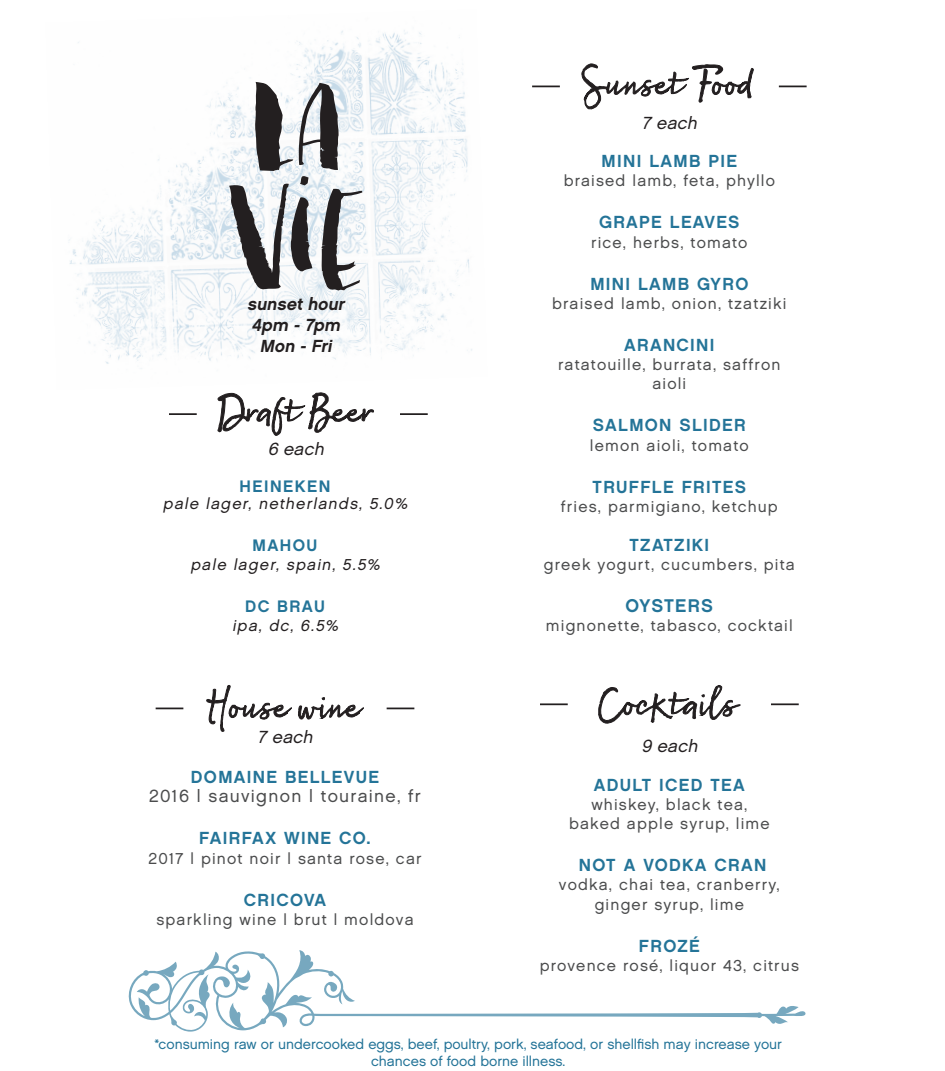
<style>
.page{position:relative;width:945px;height:1071px;background:#fff}
.page>*{position:absolute;margin:0;border:0;box-sizing:border-box;transform-origin:0 0}
.t1{font:18.38px "Chalet New York Nineteen Sixty";letter-spacing:.055em;color:#247498}
.t2{font:17.5px "Chalet New York Nineteen Sixty";letter-spacing:.075em;color:#247498}
.t3{font:17.5px "Chalet London Nineteen Sixty";letter-spacing:.075em;color:#4b4c4d}
.t4{font:italic 17.5px "Chalet New York Nineteen Sixty";color:#231f20}
.t5{font:italic 17.5px "Chalet London Nineteen Sixty";color:#231f20}
.t6{font:16.62px "Chalet New York Nineteen Sixty";letter-spacing:.09em;color:#247498}
.t7{font:15.75px/19.2px "Chalet London Nineteen Sixty";letter-spacing:.075em;color:#4b4c4d;text-align:center}
.t8{font:italic 15.75px "Chalet London Nineteen Sixty";color:#231f20}
.t9{font:14px "Chalet London Nineteen Sixty";color:#247498}
</style>
<div class="page">
<img style="left:68px;top:30px;width:404px;height:339px">
<svg style="left:229px;top:82px;width:133px;height:208px"></svg>
<svg style="left:581px;top:63px;width:173px;height:47px"></svg>
<svg style="left:532px;top:86px;width:28px;height:1px"></svg>
<svg style="left:779px;top:86px;width:28px;height:1px"></svg>
<hr style="left:169px;top:413px;width:28px;height:2px;background:#231f20">
<hr style="left:400px;top:413px;width:28px;height:2px;background:#231f20">
<svg style="left:217px;top:392px;width:157px;height:44px"></svg>
<svg style="left:156px;top:708px;width:27px;height:1px"></svg>
<svg style="left:387px;top:708px;width:27px;height:1px"></svg>
<svg style="left:206px;top:685px;width:158px;height:47px"></svg>
<hr style="left:540px;top:703px;width:28px;height:2px;background:#231f20">
<hr style="left:771px;top:703px;width:28px;height:2px;background:#231f20">
<svg style="left:598px;top:685px;width:143px;height:39px"></svg>
<svg style="left:128px;top:950px;width:678px;height:82px"></svg>
<p class="t4" style="left:247px;top:294px;width:102px">sunset hour</p>
<p class="t4" style="left:251px;top:315px;width:94px">4pm - 7pm</p>
<p class="t4" style="left:260px;top:336px;width:77px">Mon - Fri</p>
<p class="t5" style="left:268px;top:438px;width:62px">6 each</p>
<p class="t6" style="left:240px;top:476px;width:93px">HEINEKEN</p>
<p class="t8" style="left:163px;top:494px;width:249px">pale lager, netherlands, 5.0%</p>
<p class="t6" style="left:253px;top:535px;width:66px">MAHOU</p>
<p class="t8" style="left:190px;top:555px;width:194px">pale lager, spain, 5.5%</p>
<p class="t6" style="left:245px;top:596px;width:81px">DC BRAU</p>
<p class="t8" style="left:232px;top:616px;width:111px">ipa, dc, 6.5%</p>
<p class="t5" style="left:258px;top:726px;width:61px">7 each</p>
<p class="t2" style="left:191px;top:766px;width:190px">DOMAINE BELLEVUE</p>
<p class="t3" style="left:149px;top:785px;width:274px">2016 | sauvignon | touraine, fr</p>
<p class="t2" style="left:199px;top:828px;width:173px">FAIRFAX WINE CO.</p>
<p class="t7" style="left:148px;top:848px;width:275px">2017 | pinot noir | santa rose, car</p>
<p class="t2" style="left:244px;top:889px;width:84px">CRICOVA</p>
<p class="t7" style="left:156px;top:910px;width:259px">sparkling wine | brut | moldova</p>
<p class="t5" style="left:642px;top:113px;width:61px">7 each</p>
<p class="t2" style="left:602px;top:150px;width:137px">MINI LAMB PIE</p>
<p class="t7" style="left:564px;top:171px;width:213px">braised lamb, feta, phyllo</p>
<p class="t2" style="left:599px;top:212px;width:142px">GRAPE LEAVES</p>
<p class="t7" style="left:591px;top:233px;width:158px">rice, herbs, tomato</p>
<p class="t2" style="left:590px;top:273px;width:160px">MINI LAMB GYRO</p>
<p class="t7" style="left:552px;top:294px;width:236px">braised lamb, onion, tzatziki</p>
<p class="t2" style="left:624px;top:334px;width:92px">ARANCINI</p>
<p class="t7" style="left:558px;top:355px;width:224px">ratatouille, burrata, saffron aioli</p>
<p class="t2" style="left:593px;top:415px;width:154px">SALMON SLIDER</p>
<p class="t7" style="left:590px;top:436px;width:160px">lemon aioli, tomato</p>
<p class="t2" style="left:593px;top:476px;width:155px">TRUFFLE FRITES</p>
<p class="t7" style="left:561px;top:497px;width:218px">fries, parmigiano, ketchup</p>
<p class="t2" style="left:629px;top:534px;width:81px">TZATZIKI</p>
<p class="t7" style="left:544px;top:555px;width:252px">greek yogurt, cucumbers, pita</p>
<p class="t1" style="left:626px;top:594px;width:89px">OYSTERS</p>
<p class="t7" style="left:546px;top:616px;width:248px">mignonette, tabasco, cocktail</p>
<p class="t5" style="left:641px;top:736px;width:62px">9 each</p>
<p class="t2" style="left:594px;top:774px;width:152px">ADULT ICED TEA</p>
<p class="t7" style="left:591px;top:795px;width:158px">whiskey, black tea,</p>
<p class="t7" style="left:569px;top:814px;width:202px">baked apple syrup, lime</p>
<p class="t2" style="left:579px;top:854px;width:189px">NOT A VODKA CRAN</p>
<p class="t7" style="left:559px;top:875px;width:222px">vodka, chai tea, cranberry, ginger syrup, lime</p>
<p class="t2" style="left:639px;top:935px;width:62px">FROZÉ</p>
<p class="t7" style="left:540px;top:956px;width:261px">provence rosé, liquor 43, citrus</p>
<p class="t9" style="left:154px;top:1036px;width:629px">*consuming raw or undercooked eggs, beef, poultry, pork, seafood, or shellfish may increase your</p>
<p class="t9" style="left:371px;top:1053px;width:196px">chances of food borne illness.</p>
</div>
